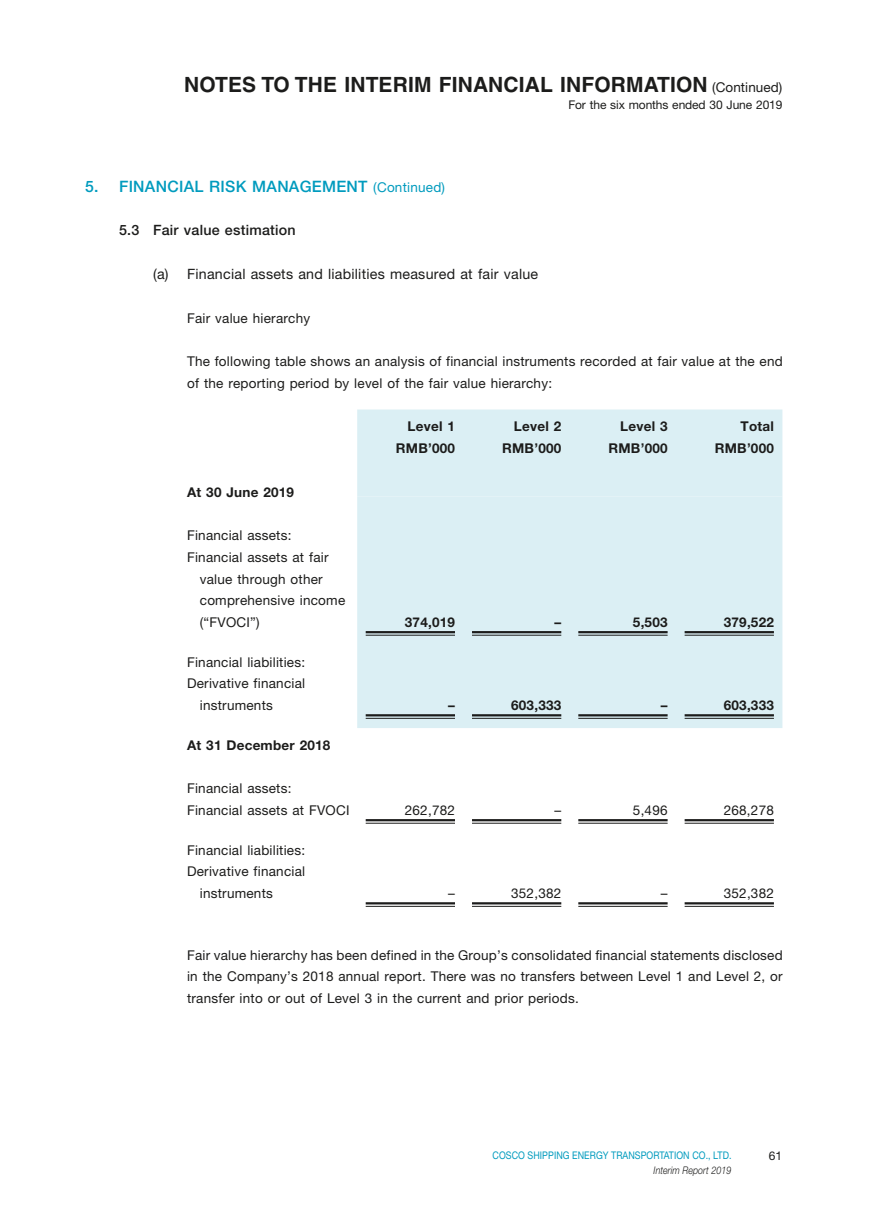
<style>
.page{position:relative;width:893px;height:1212px;background:#fff}
.page>*{position:absolute;margin:0;border:0;box-sizing:border-box;transform-origin:0 0}
.t1{font:700 21px "Helvetica LT Std";letter-spacing:.005em;color:#1c1c1b}
.t2{font:500 15.75px "Helvetica Neue LT Std";letter-spacing:.015em;color:#009bbe}
.t3{font:14.25px "Helvetica Neue LT Std";letter-spacing:.015em;color:#1c1c1b}
.t4{font:500 14.25px "Helvetica Neue LT Std";letter-spacing:.015em;color:#1c1c1b}
.t5{font:13.5px/21.8px "Helvetica Neue LT Std";letter-spacing:.015em;color:#1c1c1b}
.t6{font:700 13.5px "Helvetica Neue LT Std";letter-spacing:.015em;color:#1c1c1b}
.t7{font:12px "Helvetica Neue LT Std";letter-spacing:-.01em;color:#1c1c1b}
.t8{font:10.5px "Helvetica Neue LT Std";letter-spacing:.005em;color:#009bbe;scale:.85 1}
.t9{font:italic 300 10.5px "Helvetica Neue LT Std";letter-spacing:.005em;color:#1c1c1b;scale:.85 1}
.s1{font-family:"Helvetica Neue LT Std";font-weight:400;font-size:13.5px}
.s2{font-weight:400;font-size:13.5px}
</style>
<div class="page">
<div style="left:357px;top:409px;width:425px;height:87px;background:#dbeff4"></div>
<div style="left:357px;top:496px;width:425px;height:232px;background:#dbeff4"></div>
<hr style="left:366px;top:631px;width:89px;height:2px;background:#1c1c1b">
<hr style="left:366px;top:635px;width:89px;height:1px;background:#1c1c1b">
<hr style="left:472px;top:631px;width:89px;height:2px;background:#1c1c1b">
<hr style="left:472px;top:635px;width:89px;height:1px;background:#1c1c1b">
<hr style="left:578px;top:631px;width:90px;height:2px;background:#1c1c1b">
<hr style="left:578px;top:635px;width:90px;height:1px;background:#1c1c1b">
<hr style="left:685px;top:631px;width:89px;height:2px;background:#1c1c1b">
<hr style="left:685px;top:635px;width:89px;height:1px;background:#1c1c1b">
<hr style="left:366px;top:714px;width:89px;height:2px;background:#1c1c1b">
<hr style="left:366px;top:718px;width:89px;height:1px;background:#1c1c1b">
<hr style="left:472px;top:714px;width:89px;height:2px;background:#1c1c1b">
<hr style="left:472px;top:718px;width:89px;height:1px;background:#1c1c1b">
<hr style="left:578px;top:714px;width:90px;height:2px;background:#1c1c1b">
<hr style="left:578px;top:718px;width:90px;height:1px;background:#1c1c1b">
<hr style="left:685px;top:714px;width:89px;height:2px;background:#1c1c1b">
<hr style="left:685px;top:718px;width:89px;height:1px;background:#1c1c1b">
<hr style="left:366px;top:819px;width:89px;height:2px;background:#1c1c1b">
<hr style="left:366px;top:823px;width:89px;height:1px;background:#1c1c1b">
<hr style="left:472px;top:819px;width:89px;height:2px;background:#1c1c1b">
<hr style="left:472px;top:823px;width:89px;height:1px;background:#1c1c1b">
<hr style="left:578px;top:819px;width:90px;height:2px;background:#1c1c1b">
<hr style="left:578px;top:823px;width:90px;height:1px;background:#1c1c1b">
<hr style="left:685px;top:819px;width:89px;height:2px;background:#1c1c1b">
<hr style="left:685px;top:823px;width:89px;height:1px;background:#1c1c1b">
<hr style="left:366px;top:902px;width:89px;height:2px;background:#1c1c1b">
<hr style="left:366px;top:906px;width:89px;height:1px;background:#1c1c1b">
<hr style="left:472px;top:902px;width:89px;height:2px;background:#1c1c1b">
<hr style="left:472px;top:906px;width:89px;height:1px;background:#1c1c1b">
<hr style="left:578px;top:902px;width:90px;height:2px;background:#1c1c1b">
<hr style="left:578px;top:906px;width:90px;height:1px;background:#1c1c1b">
<hr style="left:685px;top:902px;width:89px;height:2px;background:#1c1c1b">
<hr style="left:685px;top:906px;width:89px;height:1px;background:#1c1c1b">
<h1 class="t1" style="left:184px;top:72px;width:600px">NOTES TO THE INTERIM FINANCIAL INFORMATION <span class="s1">(Continued)</span></h1>
<p class="t7" style="left:568px;top:98px;width:216px">For the six months ended 30 June 2019</p>
<p class="t2" style="left:85px;top:177px;width:362px">5. FINANCIAL RISK MANAGEMENT <span class="s2">(Continued)</span></p>
<p class="t4" style="left:119px;top:222px;width:178px">5.3 Fair value estimation</p>
<p class="t3" style="left:153px;top:265px;width:387px">(a) Financial assets and liabilities measured at fair value</p>
<p class="t5" style="left:187px;top:307px;width:125px">Fair value hierarchy</p>
<p class="t5" style="left:187px;top:350px;width:597px">The following table shows an analysis of financial instruments recorded at fair value at the end of the reporting period by level of the fair value hierarchy:</p>
<p class="t6" style="left:408px;top:418px;width:49px">Level 1</p>
<p class="t6" style="left:514px;top:418px;width:49px">Level 2</p>
<p class="t6" style="left:620px;top:418px;width:49px">Level 3</p>
<p class="t6" style="left:740px;top:418px;width:35px">Total</p>
<p class="t6" style="left:396px;top:440px;width:61px">RMB’000</p>
<p class="t6" style="left:502px;top:440px;width:61px">RMB’000</p>
<p class="t6" style="left:608px;top:440px;width:61px">RMB’000</p>
<p class="t6" style="left:715px;top:440px;width:61px">RMB’000</p>
<p class="t6" style="left:187px;top:483px;width:109px">At 30 June 2019</p>
<p class="t5" style="left:187px;top:524px;width:106px">Financial assets:</p>
<p class="t5" style="left:187px;top:546px;width:143px">Financial assets at fair</p>
<p class="t5" style="left:200px;top:568px;width:124px">value through other</p>
<p class="t5" style="left:200px;top:589px;width:147px">comprehensive income</p>
<p class="t5" style="left:200px;top:611px;width:61px">(“FVOCI”)</p>
<p class="t6" style="left:405px;top:614px;width:52px">374,019</p>
<p class="t6" style="left:555px;top:614px;width:8px">–</p>
<p class="t6" style="left:633px;top:614px;width:36px">5,503</p>
<p class="t6" style="left:724px;top:614px;width:52px">379,522</p>
<p class="t5" style="left:187px;top:651px;width:120px">Financial liabilities:</p>
<p class="t5" style="left:187px;top:672px;width:120px">Derivative financial</p>
<p class="t5" style="left:200px;top:694px;width:75px">instruments</p>
<p class="t6" style="left:448px;top:697px;width:8px">–</p>
<p class="t6" style="left:511px;top:697px;width:52px">603,333</p>
<p class="t6" style="left:661px;top:697px;width:8px">–</p>
<p class="t6" style="left:724px;top:697px;width:52px">603,333</p>
<p class="t6" style="left:187px;top:737px;width:145px">At 31 December 2018</p>
<p class="t5" style="left:187px;top:777px;width:164px">Financial assets:<br>Financial assets at FVOCI</p>
<p class="t5" style="left:405px;top:799px;width:52px">262,782</p>
<p class="t5" style="left:555px;top:799px;width:8px">–</p>
<p class="t5" style="left:633px;top:799px;width:36px">5,496</p>
<p class="t5" style="left:724px;top:799px;width:52px">268,278</p>
<p class="t5" style="left:187px;top:839px;width:120px">Financial liabilities:</p>
<p class="t5" style="left:187px;top:860px;width:120px">Derivative financial</p>
<p class="t5" style="left:200px;top:882px;width:75px">instruments</p>
<p class="t5" style="left:448px;top:882px;width:8px">–</p>
<p class="t5" style="left:511px;top:882px;width:52px">352,382</p>
<p class="t5" style="left:661px;top:882px;width:8px">–</p>
<p class="t5" style="left:724px;top:882px;width:52px">352,382</p>
<p class="t5" style="left:187px;top:944px;width:597px;text-align:justify">Fair value hierarchy has been defined in the Group’s consolidated financial statements disclosed in the Company’s 2018 annual report. There was no transfers between Level 1 and Level 2, or transfer into or out of Level 3 in the current and prior periods.</p>
<p class="t8" style="left:492px;top:1149px;width:283px">COSCO SHIPPING ENERGY TRANSPORTATION CO., LTD.</p>
<p class="t9" style="left:654px;top:1164px;width:93px">Interim Report 2019</p>
<p class="t7" style="left:769px;top:1149px;width:15px">61</p>
</div>
